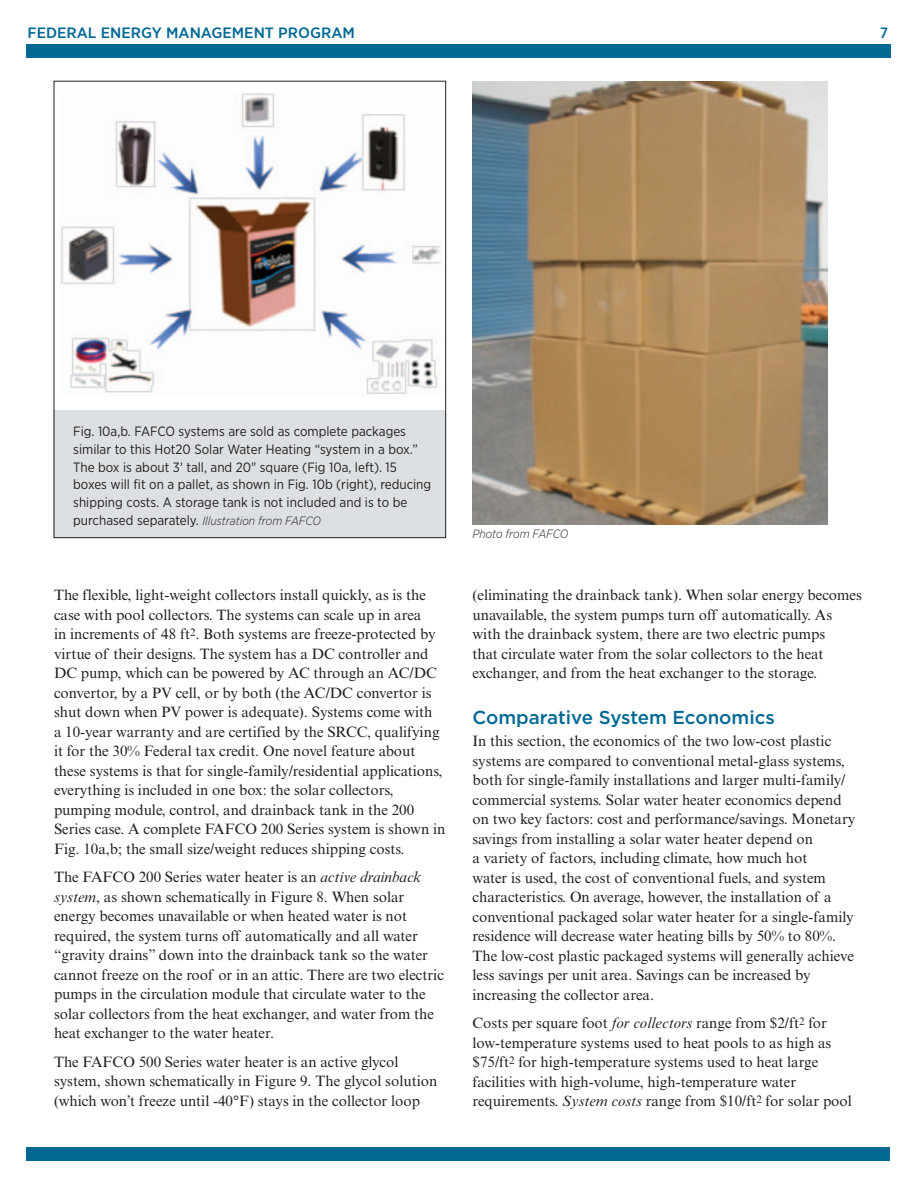
<style>
.page{position:relative;width:918px;height:1188px;background:#fff}
.page>*{position:absolute;margin:0;border:0;box-sizing:border-box;transform-origin:0 0}
.subhead_1{font:500 18.75px "Gotham";color:#006893}
.body_text{font:15px/19.5px "Times New Roman MT Std";color:#231f20}
.t1{font:500 15px "Gotham Narrow";color:#006893;scale:1.1 1}
.t2{font:500 15px "Gotham Narrow";color:#006893}
.t3{font:13.5px/17.7px "Gotham Narrow";color:#231f20}
.t4{font:italic 300 12px "Gotham Narrow";color:#231f20}
.s1{font-weight:400;font-style:normal;font-size:13.5px}
.s2{font-style:italic}
</style>
<div class="page">
<div style="left:54px;top:411px;width:392px;height:126px;background:#dde0e3"></div>
<img style="left:59px;top:92px;width:382px;height:304px">
<img style="left:472px;top:81px;width:355px;height:444px">
<div style="left:26px;top:44px;width:865px;height:14px;background:#006893"></div>
<div style="left:26px;top:1147px;width:864px;height:13px;background:#006893"></div>
<p class="t1" style="left:28px;top:23px;width:299px">FEDERAL ENERGY MANAGEMENT PROGRAM</p>
<p class="t2" style="left:880px;top:24px;width:9px">7</p>
<p class="t3" style="left:73px;top:423px;width:360px">Fig. 10a,b. FAFCO systems are sold as complete packages similar to this Hot20 Solar Water Heating “system in a box.” The box is about 3' tall, and 20" square (Fig 10a, left). 15 boxes will fit on a pallet, as shown in Fig. 10b (right), reducing shipping costs. A storage tank is not included and is to be</p>
<p class="t4" style="left:73px;top:513px;width:249px"><span class="s1">purchased separately.</span> Illustration from FAFCO</p>
<p class="body_text" style="left:54px;top:585px;width:393px">The flexible, light-weight collectors install quickly, as is the case with pool collectors. The systems can scale up in area<br>in increments of 48 ft<sup>2</sup>. Both systems are freeze-protected by virtue of their designs. The system has a DC controller and DC pump, which can be powered by AC through an AC/DC convertor, by a PV cell, or by both (the AC/DC convertor is shut down when PV power is adequate). Systems come with<br>a 10-year warranty and are certified by the SRCC, qualifying it for the 30% Federal tax credit. One novel feature about these systems is that for single-family/residential applications, everything is included in one box: the solar collectors, pumping module, control, and drainback tank in the 200<br>Series case. A complete FAFCO 200 Series system is shown in Fig. 10a,b; the small size/weight reduces shipping costs.</p>
<p class="body_text" style="left:54px;top:867px;width:391px">The FAFCO 200 Series water heater is an <span class="s2">active drainback system</span>, as shown schematically in Figure 8. When solar energy becomes unavailable or when heated water is not required, the system turns off automatically and all water “gravity drains” down into the drainback tank so the water cannot freeze on the roof or in an attic. There are two electric pumps in the circulation module that circulate water to the solar collectors from the heat exchanger, and water from the heat exchanger to the water heater.</p>
<p class="body_text" style="left:54px;top:1052px;width:385px">The FAFCO 500 Series water heater is an active glycol system, shown schematically in Figure 9. The glycol solution (which won’t freeze until -40°F) stays in the collector loop</p>
<p class="t4" style="left:472px;top:526px;width:97px">Photo from FAFCO</p>
<p class="body_text" style="left:472px;top:585px;width:391px">(eliminating the drainback tank). When solar energy becomes unavailable, the system pumps turn off automatically. As with the drainback system, there are two electric pumps<br>that circulate water from the solar collectors to the heat exchanger, and from the heat exchanger to the storage.</p>
<p class="subhead_1" style="left:472px;top:705px;width:304px">Comparative System Economics</p>
<p class="body_text" style="left:472px;top:732px;width:384px">In this section, the economics of the two low-cost plastic systems are compared to conventional metal-glass systems, both for single-family installations and larger multi-family/ commercial systems. Solar water heater economics depend on two key factors: cost and performance/savings. Monetary savings from installing a solar water heater depend on<br>a variety of factors, including climate, how much hot<br>water is used, the cost of conventional fuels, and system characteristics. On average, however, the installation of a conventional packaged solar water heater for a single-family residence will decrease water heating bills by 50% to 80%.<br>The low-cost plastic packaged systems will generally achieve less savings per unit area. Savings can be increased by increasing the collector area.</p>
<p class="body_text" style="left:472px;top:1014px;width:381px">Costs per square foot <span class="s2">for collectors</span> range from $2/ft<sup>2</sup> for low-temperature systems used to heat pools to as high as $75/ft<sup>2</sup> for high-temperature systems used to heat large facilities with high-volume, high-temperature water requirements. <span class="s2">System costs</span> range from $10/ft<sup>2</sup> for solar pool</p>
</div>
